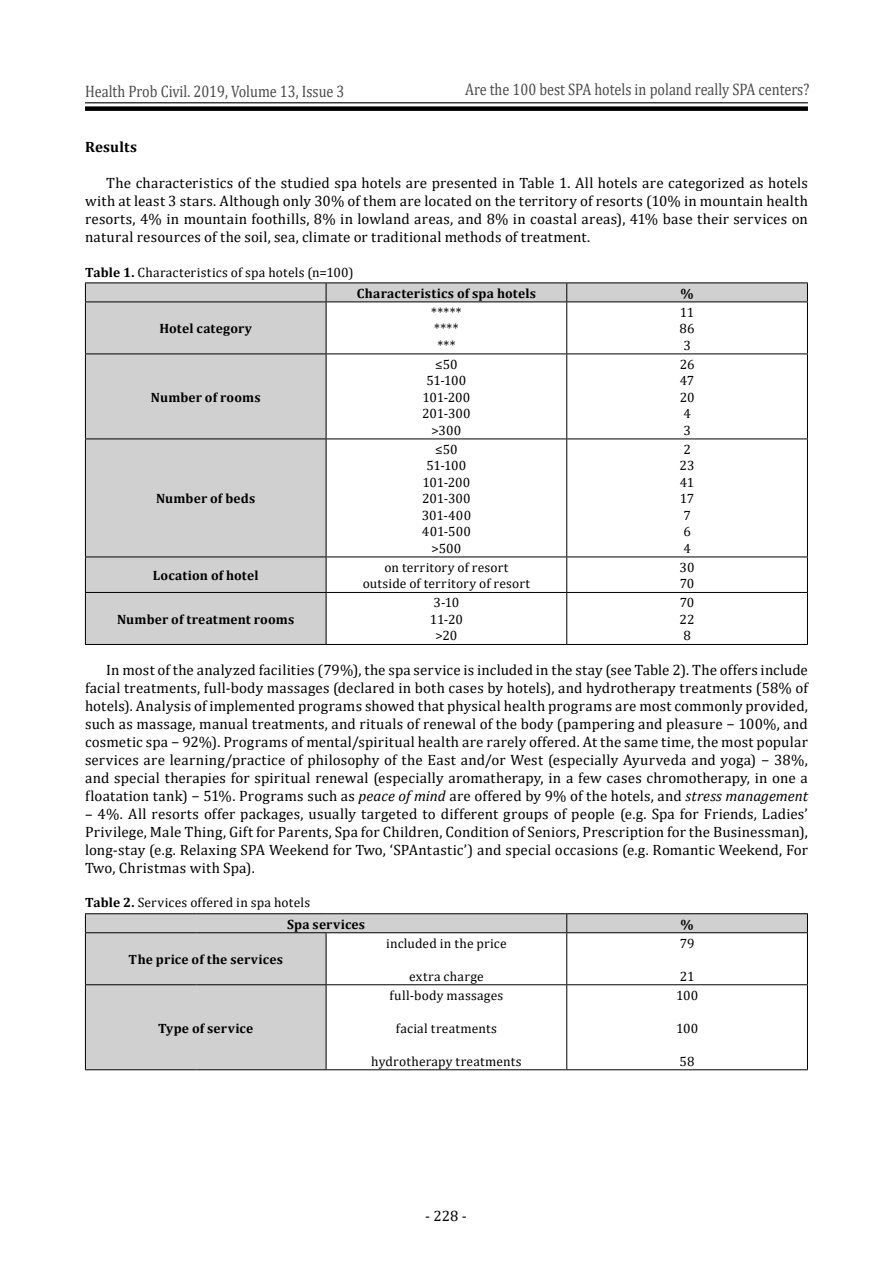
<style>
.page{position:relative;width:893px;height:1263px;background:#fff}
.page>*{position:absolute;margin:0;border:0;box-sizing:border-box;transform-origin:0 0}
.t1{font:16.65px "Cambria";color:#4a4a4a;scale:.86 1}
.t2{font:15px/18px "Cambria";letter-spacing:.01em;color:#000;text-align:justify}
.t3{font:700 15px "Cambria";letter-spacing:.01em;color:#000}
.t4{font:13.5px/16.5px "Cambria";letter-spacing:.01em;color:#000}
.t5{font:700 13.5px "Cambria";letter-spacing:.015em;color:#000}
.s1{font-weight:700}
.s2{font-style:italic}
</style>
<div class="page">
<hr style="left:85px;top:102px;width:723px;height:1px;background:#000">
<div style="left:85px;top:106px;width:723px;height:5px;background:#000"></div>
<svg style="left:86px;top:283px;width:721px;height:361px"></svg>
<hr style="left:85px;top:282px;width:241px;height:1px;background:#000">
<svg style="left:85px;top:283px;width:1px;height:18px"></svg>
<hr style="left:326px;top:282px;width:241px;height:1px;background:#000">
<svg style="left:326px;top:283px;width:1px;height:18px"></svg>
<hr style="left:567px;top:282px;width:241px;height:1px;background:#000">
<svg style="left:566px;top:283px;width:1px;height:18px"></svg>
<svg style="left:807px;top:283px;width:1px;height:18px"></svg>
<hr style="left:85px;top:301px;width:241px;height:1px;background:#000">
<hr style="left:85px;top:302px;width:1px;height:51px;background:#000">
<hr style="left:326px;top:301px;width:241px;height:1px;background:#000">
<hr style="left:326px;top:302px;width:1px;height:51px;background:#000">
<hr style="left:567px;top:301px;width:241px;height:1px;background:#000">
<hr style="left:566px;top:302px;width:1px;height:51px;background:#000">
<hr style="left:807px;top:302px;width:1px;height:51px;background:#000">
<hr style="left:85px;top:353px;width:241px;height:1px;background:#000">
<hr style="left:85px;top:354px;width:1px;height:84px;background:#000">
<hr style="left:326px;top:353px;width:241px;height:1px;background:#000">
<hr style="left:326px;top:354px;width:1px;height:84px;background:#000">
<hr style="left:567px;top:353px;width:241px;height:1px;background:#000">
<hr style="left:566px;top:354px;width:1px;height:84px;background:#000">
<hr style="left:807px;top:354px;width:1px;height:84px;background:#000">
<hr style="left:85px;top:438px;width:241px;height:1px;background:#000">
<hr style="left:85px;top:439px;width:1px;height:118px;background:#000">
<hr style="left:326px;top:438px;width:241px;height:1px;background:#000">
<hr style="left:326px;top:439px;width:1px;height:118px;background:#000">
<hr style="left:567px;top:438px;width:241px;height:1px;background:#000">
<hr style="left:566px;top:439px;width:1px;height:118px;background:#000">
<hr style="left:807px;top:439px;width:1px;height:118px;background:#000">
<hr style="left:85px;top:557px;width:241px;height:1px;background:#000">
<hr style="left:85px;top:557px;width:1px;height:35px;background:#000">
<hr style="left:326px;top:557px;width:241px;height:1px;background:#000">
<hr style="left:326px;top:557px;width:1px;height:35px;background:#000">
<hr style="left:567px;top:557px;width:241px;height:1px;background:#000">
<hr style="left:566px;top:557px;width:1px;height:35px;background:#000">
<hr style="left:807px;top:557px;width:1px;height:35px;background:#000">
<hr style="left:85px;top:592px;width:241px;height:1px;background:#000">
<hr style="left:85px;top:593px;width:1px;height:51px;background:#000">
<hr style="left:326px;top:592px;width:241px;height:1px;background:#000">
<hr style="left:326px;top:593px;width:1px;height:51px;background:#000">
<hr style="left:567px;top:592px;width:241px;height:1px;background:#000">
<hr style="left:566px;top:593px;width:1px;height:51px;background:#000">
<hr style="left:807px;top:593px;width:1px;height:51px;background:#000">
<hr style="left:85px;top:644px;width:241px;height:1px;background:#000">
<hr style="left:326px;top:644px;width:241px;height:1px;background:#000">
<hr style="left:567px;top:644px;width:241px;height:1px;background:#000">
<svg style="left:86px;top:914px;width:480px;height:155px;fill:#d0d0d0"></svg>
<div style="left:567px;top:914px;width:240px;height:19px;background:#d0d0d0"></div>
<hr style="left:85px;top:913px;width:111px;height:1px;background:#000">
<svg style="left:85px;top:914px;width:1px;height:18px"></svg>
<hr style="left:196px;top:913px;width:130px;height:1px;background:#000">
<hr style="left:326px;top:913px;width:241px;height:1px;background:#000">
<hr style="left:567px;top:913px;width:241px;height:1px;background:#000">
<svg style="left:566px;top:914px;width:1px;height:18px"></svg>
<svg style="left:807px;top:914px;width:1px;height:18px"></svg>
<hr style="left:85px;top:932px;width:111px;height:1px;background:#000">
<hr style="left:85px;top:933px;width:1px;height:51px;background:#000">
<hr style="left:196px;top:932px;width:130px;height:1px;background:#000">
<hr style="left:326px;top:932px;width:241px;height:1px;background:#000">
<hr style="left:326px;top:933px;width:1px;height:51px;background:#000">
<hr style="left:567px;top:932px;width:241px;height:1px;background:#000">
<hr style="left:566px;top:933px;width:1px;height:51px;background:#000">
<hr style="left:807px;top:933px;width:1px;height:51px;background:#000">
<hr style="left:85px;top:984px;width:111px;height:1px;background:#000">
<hr style="left:85px;top:985px;width:1px;height:84px;background:#000">
<hr style="left:196px;top:984px;width:130px;height:1px;background:#000">
<hr style="left:326px;top:984px;width:241px;height:1px;background:#000">
<hr style="left:326px;top:985px;width:1px;height:84px;background:#000">
<hr style="left:567px;top:984px;width:241px;height:1px;background:#000">
<hr style="left:566px;top:985px;width:1px;height:84px;background:#000">
<hr style="left:807px;top:985px;width:1px;height:84px;background:#000">
<hr style="left:85px;top:1069px;width:111px;height:1px;background:#000">
<hr style="left:196px;top:1069px;width:130px;height:1px;background:#000">
<hr style="left:326px;top:1069px;width:241px;height:1px;background:#000">
<hr style="left:567px;top:1069px;width:241px;height:1px;background:#000">
<p class="t1" style="left:85px;top:81px;width:303px">Health Prob Civil. 2019, Volume 13, Issue 3</p>
<p class="t1" style="left:465px;top:80px;width:402px">Are the 100 best SPA hotels in poland really SPA centers?</p>
<p class="t3" style="left:85px;top:136px;width:54px">Results</p>
<p class="t2" style="left:85px;top:174px;width:724px;text-indent:21px">The characteristics of the studied spa hotels are presented in Table 1. All hotels are categorized as hotels with at least 3 stars. Although only 30% of them are located on the territory of resorts (10% in mountain health resorts, 4% in mountain foothills, 8% in lowland areas, and 8% in coastal areas), 41% base their services on natural resources of the soil, sea, climate or traditional methods of treatment.</p>
<p class="t4" style="left:85px;top:264px;width:270px"><span class="s1">Table 1.</span> Characteristics of spa hotels (n=100)</p>
<p class="t5" style="left:357px;top:283px;width:181px">Characteristics of spa hotels</p>
<p class="t5" style="left:680px;top:283px;width:15px">%</p>
<p class="t5" style="left:159px;top:319px;width:94px">Hotel category</p>
<p class="t4" style="left:431px;top:304px;width:32px">***** **** ***</p>
<p class="t4" style="left:680px;top:304px;width:17px;text-align:justify">11<br>86<br>3</p>
<p class="t5" style="left:151px;top:387px;width:111px">Number of rooms</p>
<p class="t5" style="left:156px;top:489px;width:101px">Number of beds</p>
<p class="t4" style="left:422px;top:356px;width:50px;text-align:center">≤50<br>51-100<br>101-200<br>201-300 &gt;300</p>
<p class="t4" style="left:680px;top:356px;width:16px">26<br>47<br>20<br>4<br>3</p>
<p class="t4" style="left:422px;top:441px;width:51px;text-align:center">≤50<br>51-100<br>101-200<br>201-300<br>301-400<br>401-500 &gt;500</p>
<p class="t4" style="left:680px;top:441px;width:16px">2<br>23<br>41<br>17<br>7<br>6<br>4</p>
<p class="t5" style="left:153px;top:566px;width:107px">Location of hotel</p>
<p class="t4" style="left:363px;top:559px;width:169px;text-align:center">on territory of resort outside of territory of resort</p>
<p class="t4" style="left:680px;top:559px;width:16px">30<br>70</p>
<p class="t5" style="left:117px;top:609px;width:179px">Number of treatment rooms</p>
<p class="t4" style="left:430px;top:594px;width:34px;text-align:center">3-10<br>11-20 &gt;20</p>
<p class="t4" style="left:680px;top:594px;width:16px;text-align:justify">70<br>22<br>8</p>
<p class="t2" style="left:85px;top:661px;width:724px;text-indent:21px">In most of the analyzed facilities (79%), the spa service is included in the stay (see Table 2). The offers include facial treatments, full-body massages (declared in both cases by hotels), and hydrotherapy treatments (58% of hotels). Analysis of implemented programs showed that physical health programs are most commonly provided, such as massage, manual treatments, and rituals of renewal of the body (pampering and pleasure − 100%, and cosmetic spa − 92%). Programs of mental/spiritual health are rarely offered. At the same time, the most popular services are learning/practice of philosophy of the East and/or West (especially Ayurveda and yoga) − 38%, and special therapies for spiritual renewal (especially aromatherapy, in a few cases chromotherapy, in one a floatation tank) − 51%. Programs such as <span class="s2">peace of mind</span> are offered by 9% of the hotels, and <span class="s2">stress management</span></p>
<p class="t2" style="left:85px;top:805px;width:724px">– 4%. All resorts offer packages, usually targeted to different groups of people (e.g. Spa for Friends, Ladies’ Privilege, Male Thing, Gift for Parents, Spa for Children, Condition of Seniors, Prescription for the Businessman), long-stay (e.g. Relaxing SPA Weekend for Two, ‘SPAntastic’) and special occasions (e.g. Romantic Weekend, For Two, Christmas with Spa).</p>
<p class="t4" style="left:287px;top:892px;width:80px;line-height:21.1px;text-indent:-202px"><span class="s1">Table 2.</span> Services offered in spa hotels<br><span class="s1">Spa services</span></p>
<p class="t5" style="left:680px;top:914px;width:15px">%</p>
<p class="t5" style="left:129px;top:950px;width:156px">The price of the services</p>
<p class="t5" style="left:158px;top:1018px;width:97px">Type of service</p>
<p class="t4" style="left:386px;top:934px;width:122px">included in the price</p>
<p class="t4" style="left:409px;top:967px;width:76px">extra charge</p>
<p class="t4" style="left:390px;top:986px;width:115px">full-body massages</p>
<p class="t4" style="left:396px;top:1019px;width:103px">facial treatments</p>
<p class="t4" style="left:371px;top:1052px;width:152px">hydrotherapy treatments</p>
<p class="t2" style="left:425px;top:1206px;width:43px">- 228 -</p>
<p class="t4" style="left:680px;top:934px;width:16px">79</p>
<p class="t4" style="left:680px;top:967px;width:16px">21</p>
<p class="t4" style="left:676px;top:986px;width:24px">100</p>
<p class="t4" style="left:676px;top:1019px;width:24px">100</p>
<p class="t4" style="left:680px;top:1052px;width:17px">58</p>
</div>
